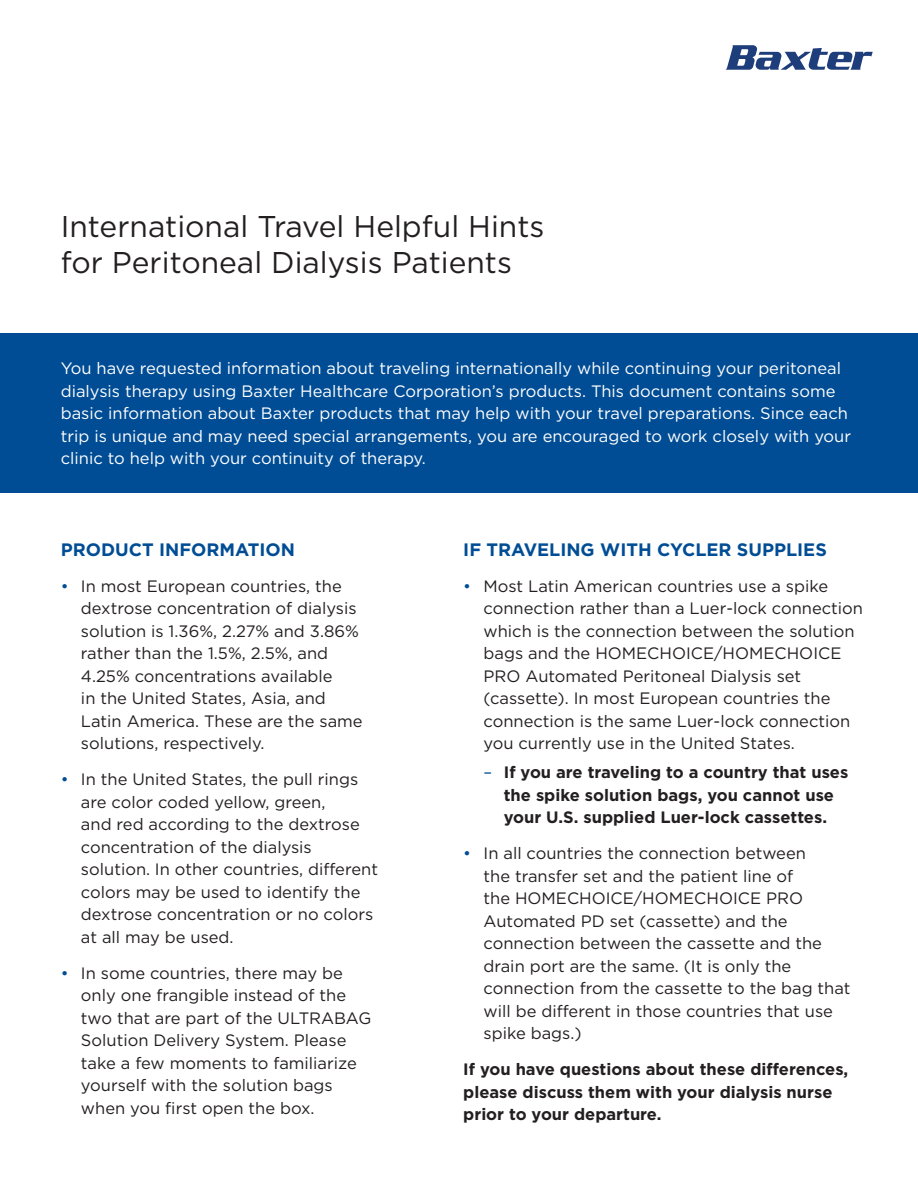
<style>
.page{position:relative;width:918px;height:1188px;background:#fff}
.page>*{position:absolute;margin:0;border:0;box-sizing:border-box;transform-origin:0 0}
.t1{font:30px/36px "Gotham";color:#231f20}
.t2{font:700 18px "Gotham";color:#014d95}
.t3{font:16.5px/22.5px "Gotham";color:#231f20}
.t4{font:16.5px/22.5px "Gotham";color:#fff}
.t5{font:700 16.5px/22.5px "Gotham";color:#231f20;text-align:center}
.s1{color:#014d95}
.s2{font-weight:400;color:#014d95}
</style>
<div class="page">
<svg style="left:726px;top:45px;width:147px;height:25px"></svg>
<div style="left:0;top:333px;width:918px;height:159px;background:#014d95"></div>
<h1 class="t1" style="left:61px;top:208px;width:485px">International Travel Helpful Hints for Peritoneal Dialysis Patients</h1>
<p class="t4" style="left:61px;top:357px;width:792px">You have requested information about traveling internationally while continuing your peritoneal dialysis therapy using Baxter Healthcare Corporation’s products. This document contains some basic information about Baxter products that may help with your travel preparations. Since each trip is unique and may need special arrangements, you are encouraged to work closely with your clinic to help with your continuity of therapy.</p>
<p class="t2" style="left:61px;top:537px;width:236px">PRODUCT INFORMATION</p>
<p class="t3" style="left:81px;top:574px;width:283px;text-indent:-20px"><span class="s1">•</span> In most European countries, the dextrose concentration of dialysis solution is 1.36%, 2.27% and 3.86% rather than the 1.5%, 2.5%, and<br>4.25% concentrations available<br>in the United States, Asia, and<br>Latin America. These are the same solutions, respectively.</p>
<p class="t3" style="left:81px;top:768px;width:299px;text-indent:-20px"><span class="s1">•</span> In the United States, the pull rings are color coded yellow, green,<br>and red according to the dextrose concentration of the dialysis solution. In other countries, different colors may be used to identify the dextrose concentration or no colors at all may be used.</p>
<p class="t3" style="left:81px;top:961px;width:292px;text-indent:-20px"><span class="s1">•</span> In some countries, there may be only one frangible instead of the two that are part of the ULTRABAG<br>Solution Delivery System. Please take a few moments to familiarize yourself with the solution bags when you first open the box.</p>
<p class="t2" style="left:463px;top:537px;width:365px">IF TRAVELING WITH CYCLER SUPPLIES</p>
<p class="t3" style="left:484px;top:574px;width:381px;text-indent:-20px"><span class="s1">•</span> Most Latin American countries use a spike connection rather than a Luer-lock connection which is the connection between the solution bags and the HOMECHOICE/HOMECHOICE PRO Automated Peritoneal Dialysis set (cassette). In most European countries the connection is the same Luer-lock connection you currently use in the United States.</p>
<p class="t5" style="left:484px;top:761px;width:366px"><span class="s2">–</span> If you are traveling to a country that uses the spike solution bags, you cannot use your U.S. supplied Luer-lock cassettes.</p>
<p class="t3" style="left:484px;top:842px;width:369px;text-indent:-20px"><span class="s1">•</span> In all countries the connection between<br>the transfer set and the patient line of<br>the HOMECHOICE/HOMECHOICE PRO Automated PD set (cassette) and the connection between the cassette and the drain port are the same. (It is only the connection from the cassette to the bag that will be different in those countries that use spike bags.)</p>
<p class="t5" style="left:463px;top:1058px;width:387px;text-align:left">If you have questions about these differences, please discuss them with your dialysis nurse prior to your departure.</p>
</div>
